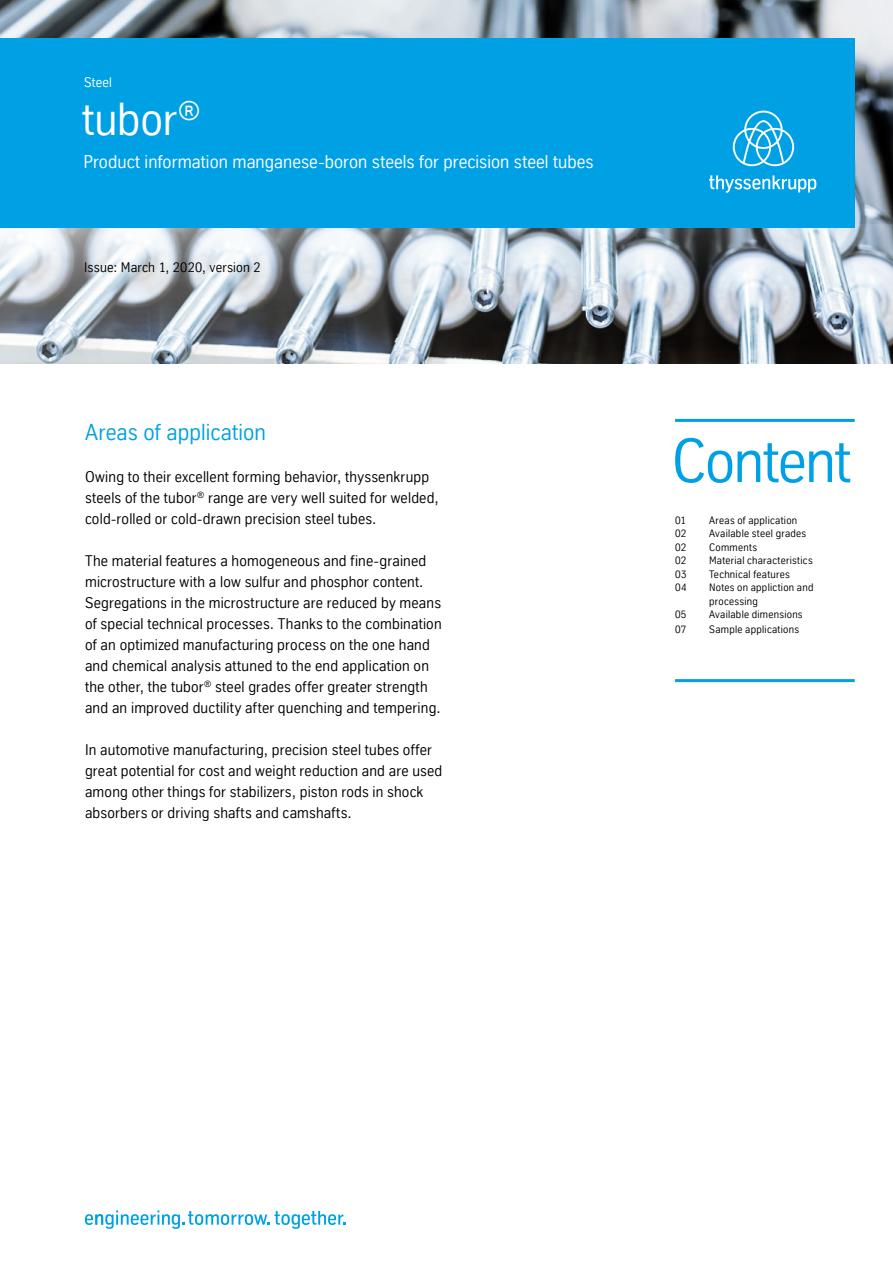
<style>
.page{position:relative;width:893px;height:1263px;background:#fff}
.page>*{position:absolute;margin:0;border:0;box-sizing:border-box;transform-origin:0 0}
.t1{font:60px "TK Type";letter-spacing:-.025em;color:#00a1e4}
.t2{font:45px "TK Type";letter-spacing:-.005em;color:#fff}
.t3{font:22.5px "TK Type";color:#00a1e4}
.t4{font:18px "TK Type";letter-spacing:.005em;color:#fff}
.t5{font:15px/21px "TK Type";letter-spacing:.015em;color:#000}
.t6{font:13.5px "TK Type";letter-spacing:.015em;color:#000}
.t7{font:13.5px "TK Type";letter-spacing:.015em;color:#fff}
.t8{font:10.5px/13.5px "TK Type";letter-spacing:.025em;color:#000}
</style>
<div class="page">
<img style="left:0;top:0;width:893px;height:224px">
<svg style="left:0;top:224px;width:893px;height:139px;background:#a2abb2"></svg>
<div style="left:0;top:38px;width:855px;height:189px;background:#00a1e4"></div>
<svg style="left:85px;top:1210px;width:261px;height:19px"></svg>
<svg style="left:733px;top:111px;width:61px;height:55px"></svg>
<svg style="left:709px;top:175px;width:107px;height:18px"></svg>
<hr style="left:675px;top:419px;width:180px;height:3px;background:#00a1e4">
<hr style="left:675px;top:679px;width:180px;height:3px;background:#00a1e4">
<p class="t7" style="left:84px;top:75px;width:29px">Steel</p>
<h2 class="t2" style="left:82px;top:94px;width:119px">tubor<sup>®</sup></h2>
<p class="t4" style="left:83px;top:151px;width:512px">Product information manganese-boron steels for precision steel tubes</p>
<p class="t6" style="left:84px;top:260px;width:178px">Issue: March 1, 2020, version 2</p>
<h3 class="t3" style="left:85px;top:419px;width:183px">Areas of application</h3>
<p class="t5" style="left:85px;top:466px;width:355px">Owing to their excellent forming behavior, thyssenkrupp steels of the tubor<sup>®</sup> range are very well suited for welded, cold-rolled or cold-drawn precision steel tubes.</p>
<p class="t5" style="left:85px;top:550px;width:358px">The material features a homogeneous and fine-grained microstructure with a low sulfur and phosphor content.<br>Segregations in the microstructure are reduced by means of special technical processes. Thanks to the combination of an optimized manufacturing process on the one hand and chemical analysis attuned to the end application on the other, the tubor<sup>®</sup> steel grades offer greater strength and an improved ductility after quenching and tempering.</p>
<p class="t5" style="left:85px;top:739px;width:359px">In automotive manufacturing, precision steel tubes offer great potential for cost and weight reduction and are used among other things for stabilizers, piston rods in shock absorbers or driving shafts and camshafts.</p>
<h1 class="t1" style="left:672px;top:427px;width:181px">Content</h1>
<p class="t8" style="left:675px;top:513px;width:13px">01</p>
<p class="t8" style="left:709px;top:513px;width:90px">Areas of application</p>
<p class="t8" style="left:675px;top:527px;width:13px">02</p>
<p class="t8" style="left:709px;top:527px;width:99px">Available steel grades</p>
<p class="t8" style="left:675px;top:540px;width:13px">02</p>
<p class="t8" style="left:709px;top:540px;width:49px">Comments</p>
<p class="t8" style="left:675px;top:554px;width:13px">02</p>
<p class="t8" style="left:709px;top:554px;width:105px">Material characteristics</p>
<p class="t8" style="left:675px;top:567px;width:13px">03</p>
<p class="t8" style="left:709px;top:567px;width:82px">Technical features</p>
<p class="t8" style="left:675px;top:581px;width:13px">04</p>
<p class="t8" style="left:709px;top:581px;width:106px">Notes on appliction and processing</p>
<p class="t8" style="left:675px;top:608px;width:13px">05</p>
<p class="t8" style="left:709px;top:608px;width:95px">Available dimensions</p>
<p class="t8" style="left:675px;top:623px;width:13px">07</p>
<p class="t8" style="left:709px;top:623px;width:92px">Sample applications</p>
</div>
